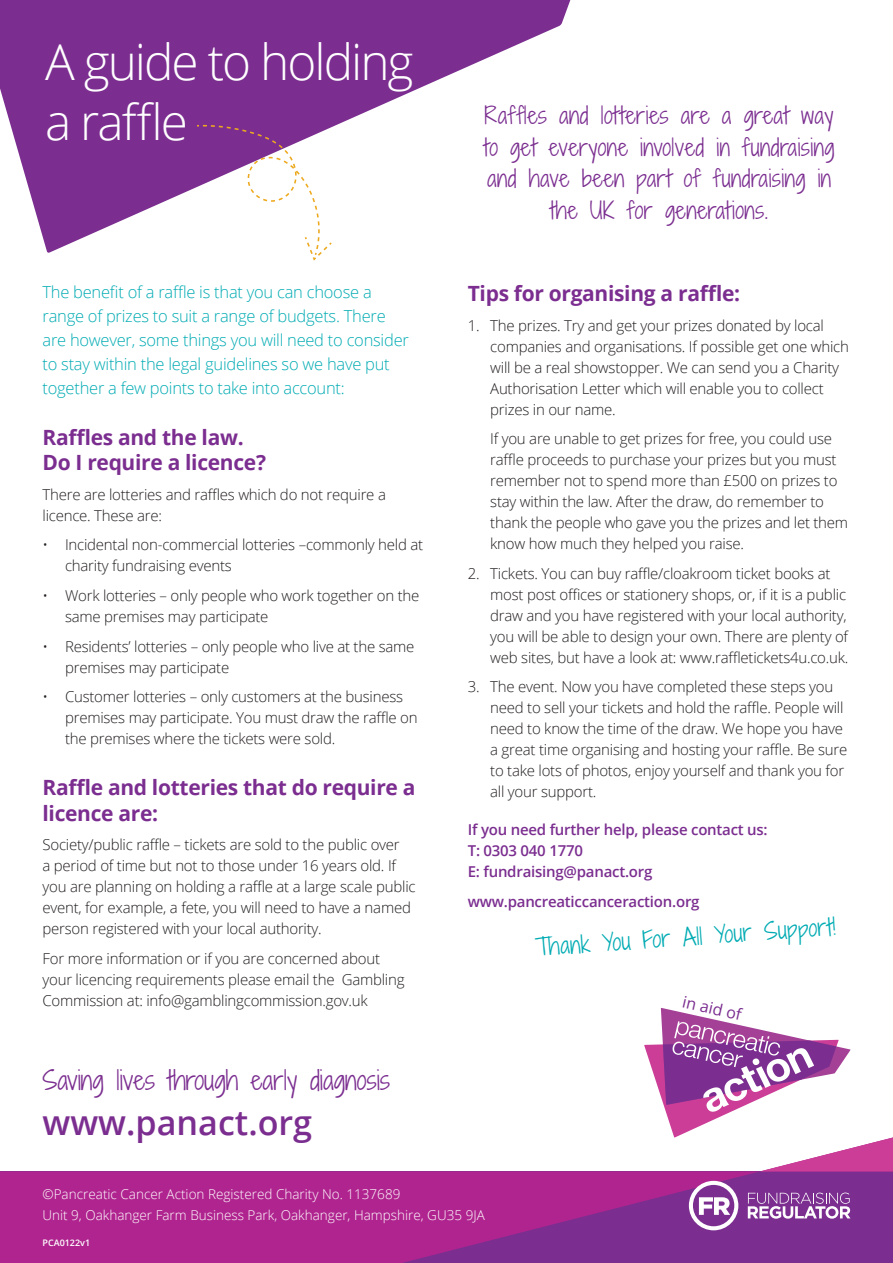
<style>
.page{position:relative;width:893px;height:1263px;background:#fff}
.page>*{position:absolute;margin:0;border:0;box-sizing:border-box;transform-origin:0 0}
.t1{font:300 49.5px/59.4px "Open Sans";letter-spacing:-.04em;color:#fff}
.t2{font:600 34.2px "Open Sans";color:#7b2e90}
.t3{font:25.35px "Shadows Into Light Two";color:#7b2e90}
.t4{font:22.5px/31.5px "Shadows Into Light Two";letter-spacing:.02em;color:#7b2e90;text-align:center}
.t5{font:22.5px "Shadows Into Light Two";color:#00abb3}
._30pt_Bold_Title{font:700 21px/25.5px "Open Sans";letter-spacing:-.015em;color:#7b2e90}
.t6{font:300 16.5px/24px "Open Sans";letter-spacing:-.015em;color:#00abb3}
.t7{font:16.05px "Open Sans";color:#7b2e90}
.t8{font:300 15px/21px "Open Sans";letter-spacing:-.015em;color:#231f20}
.t9{font:600 15px "Open Sans";letter-spacing:-.015em;color:#7b2e90}
.t10{font:300 13.5px "Open Sans";color:#fff}
.t11{font:600 9px "Open Sans";color:#fff}
</style>
<div class="page">
<div style="left:0;top:1171px;width:893px;height:92px;background:#7b2e90"></div>
<svg style="left:0;top:1171px;width:759px;height:92px;fill:#b0248f"></svg>
<svg style="left:689px;top:1181px;width:49px;height:49px"></svg>
<svg style="left:748px;top:1192px;width:102px;height:27px"></svg>
<svg style="left:644px;top:1008px;width:249px;height:163px"></svg>
<svg style="left:0;top:0;width:571px;height:253px;fill:#7b2e90"></svg>
<svg style="left:197px;top:125px;width:135px;height:136px"></svg>
<p class="t1" style="left:45px;top:31px;width:370px">A guide to holding a raffle</p>
<p class="t6" style="left:43px;top:279px;width:368px">The benefit of a raffle is that you can choose a range of prizes to suit a range of budgets. There are however, some things you will need to consider to stay within the legal guidelines so we have put together a few points to take into account:</p>
<p class="_30pt_Bold_Title" style="left:43px;top:424px;width:225px">Raffles and the law.<br>Do I require a licence?</p>
<p class="t8" style="left:43px;top:484px;width:345px">There are lotteries and raffles which do not require a licence. These are:</p>
<p class="t8" style="left:65px;top:534px;width:360px;text-indent:-23px">• Incidental non-commercial lotteries –commonly held at charity fundraising events</p>
<p class="t8" style="left:65px;top:585px;width:356px;text-indent:-23px">• Work lotteries – only people who work together on the same premises may participate</p>
<p class="t8" style="left:65px;top:635px;width:351px;text-indent:-23px">• Residents’ lotteries – only people who live at the same premises may participate</p>
<p class="t8" style="left:65px;top:686px;width:354px;text-indent:-23px">• Customer lotteries – only customers at the business premises may participate. You must draw the raffle on the premises where the tickets were sold.</p>
<p class="_30pt_Bold_Title" style="left:43px;top:774px;width:375px">Raffle and lotteries that do require a licence are:</p>
<p class="t8" style="left:43px;top:834px;width:375px">Society/public raffle – tickets are sold to the public over<br>a period of time but not to those under 16 years old. If you are planning on holding a raffle at a large scale public event, for example, a fete, you will need to have a named person registered with your local authority.</p>
<p class="t8" style="left:43px;top:947px;width:364px">For more information or if you are concerned about your licencing requirements please email the Gambling<br>Commission at: info@gamblingcommission.gov.uk</p>
<p class="t3" style="left:43px;top:1062px;width:349px">Saving lives through early diagnosis</p>
<p class="t2" style="left:43px;top:1099px;width:271px">www.panact.org</p>
<p class="t4" style="left:484px;top:99px;width:352px">Raffles and lotteries are a great way to get everyone involved in fundraising and have been part of fundraising in the UK for generations.</p>
<p class="_30pt_Bold_Title" style="left:468px;top:280px;width:274px">Tips for organising a raffle:</p>
<p class="t8" style="left:490px;top:315px;width:360px;text-indent:-22px">1. The prizes. Try and get your prizes donated by local companies and organisations. If possible get one which will be a real showstopper. We can send you a Charity Authorisation Letter which will enable you to collect prizes in our name.</p>
<p class="t8" style="left:490px;top:428px;width:359px">If you are unable to get prizes for free, you could use raffle proceeds to purchase your prizes but you must remember not to spend more than £500 on prizes to stay within the law. After the draw, do remember to thank the people who gave you the prizes and let them know how much they helped you raise.</p>
<p class="t8" style="left:490px;top:563px;width:360px;text-indent:-22px">2. Tickets. You can buy raffle/cloakroom ticket books at most post offices or stationery shops, or, if it is a public draw and you have registered with your local authority, you will be able to design your own. There are plenty of web sites, but have a look at: www.raffletickets4u.co.uk.</p>
<p class="t8" style="left:490px;top:676px;width:359px;text-indent:-22px">3. The event. Now you have completed these steps you need to sell your tickets and hold the raffle. People will need to know the time of the draw. We hope you have a great time organising and hosting your raffle. Be sure to take lots of photos, enjoy yourself and thank you for all your support.</p>
<p class="t9" style="left:468px;top:820px;width:301px">If you need further help, please contact us:</p>
<p class="t9" style="left:468px;top:841px;width:117px">T: 0303 040 1770</p>
<p class="t9" style="left:468px;top:862px;width:186px">E: fundraising@panact.org</p>
<p class="t9" style="left:468px;top:891px;width:233px">www.pancreaticcanceraction.org</p>
<p class="t5" style="left:534px;top:931px;width:302px;rotate:-4deg">Thank You For All Your Support!</p>
<p class="t7" style="left:685px;top:990px;width:62px;rotate:13deg">in aid of</p>
<p class="t10" style="left:43px;top:1185px;width:359px">©Pancreatic Cancer Action Registered Charity No. 1137689</p>
<p class="t10" style="left:43px;top:1206px;width:444px">Unit 9, Oakhanger Farm Business Park, Oakhanger, Hampshire, GU35 9JA</p>
<p class="t11" style="left:43px;top:1236px;width:49px">PCA0122v1</p>
</div>
